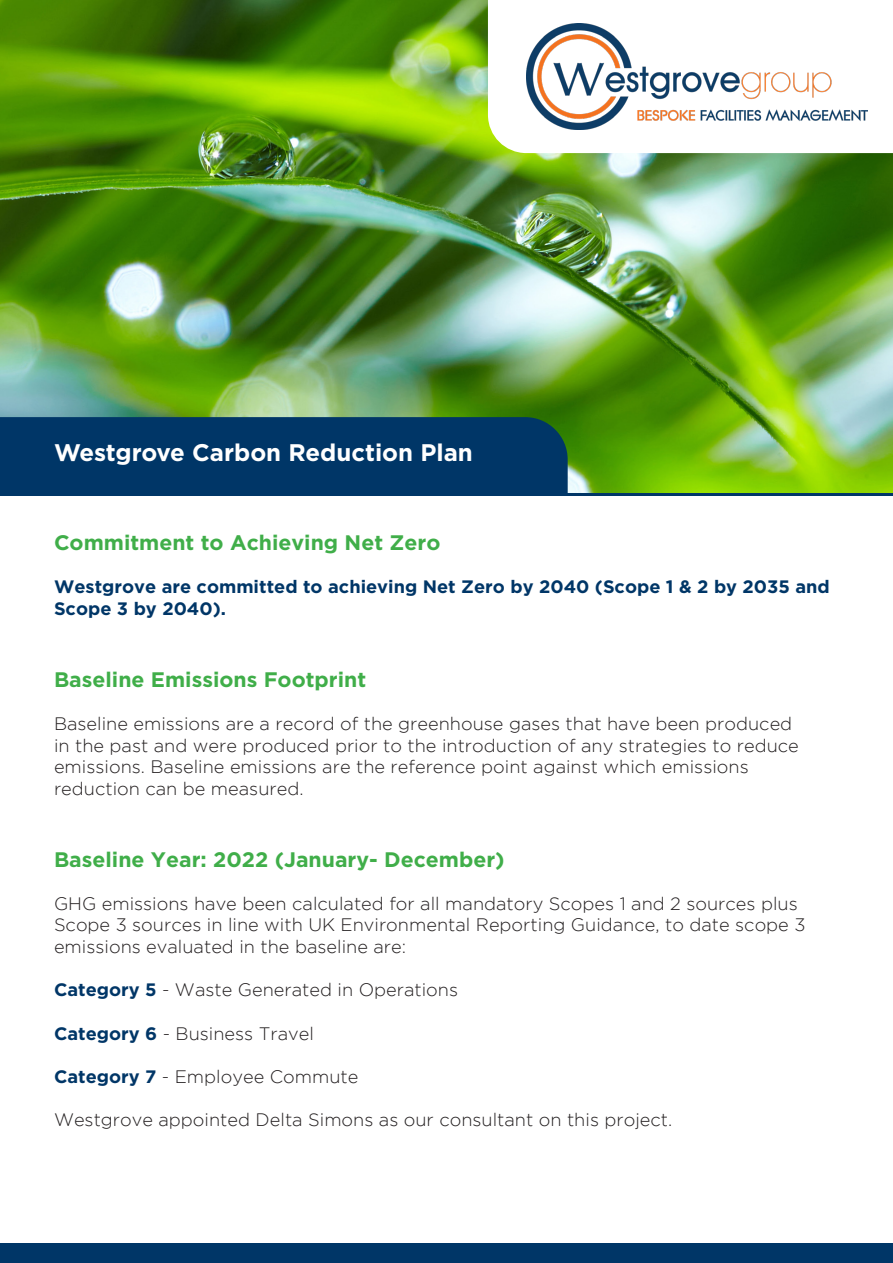
<style>
.page{position:relative;width:893px;height:1263px;background:#fff}
.page>*{position:absolute;margin:0;border:0;box-sizing:border-box;transform-origin:0 0}
.t1{font:700 24px "Gotham";color:#fff}
.t2{font:700 21px "Gotham";color:#40ae49}
.t3{font:300 18px/21.6px "Gotham";color:#231f20}
.t4{font:700 18px/21.6px "Gotham";color:#003667}
.s1{font-weight:700;color:#003667}
</style>
<div class="page">
<div style="left:0;top:1244px;width:893px;height:19px;background:#003667"></div>
<img style="left:0;top:0;width:893px;height:493px">
<div style="left:0;top:417px;width:568px;height:76px;background:#003667"></div>
<hr style="left:0;top:493px;width:893px;height:3px;background:#003667">
<svg style="left:488px;top:0;width:405px;height:153px"></svg>
<img style="left:526px;top:24px;width:341px;height:105px">
<p class="t1" style="left:54px;top:437px;width:420px">Westgrove Carbon Reduction Plan</p>
<p class="t2" style="left:54px;top:529px;width:388px">Commitment to Achieving Net Zero</p>
<p class="t4" style="left:54px;top:576px;width:777px">Westgrove are committed to achieving Net Zero by 2040 (Scope 1 &amp; 2 by 2035 and<br>Scope 3 by 2040).</p>
<p class="t2" style="left:54px;top:666px;width:314px">Baseline Emissions Footprint</p>
<p class="t3" style="left:54px;top:713px;width:746px">Baseline emissions are a record of the greenhouse gases that have been produced in the past and were produced prior to the introduction of any strategies to reduce emissions. Baseline emissions are the reference point against which emissions reduction can be measured.</p>
<p class="t2" style="left:54px;top:845px;width:452px">Baseline Year: 2022 (January- December)</p>
<p class="t3" style="left:54px;top:892px;width:753px">GHG emissions have been calculated for all mandatory Scopes 1 and 2 sources plus<br>Scope 3 sources in line with UK Environmental Reporting Guidance, to date scope 3 emissions evaluated in the baseline are:</p>
<p class="t3" style="left:54px;top:979px;width:406px"><span class="s1">Category 5</span> - Waste Generated in Operations</p>
<p class="t3" style="left:54px;top:1022px;width:261px"><span class="s1">Category 6</span> - Business Travel</p>
<p class="t3" style="left:54px;top:1065px;width:306px"><span class="s1">Category 7</span> - Employee Commute</p>
<p class="t3" style="left:54px;top:1108px;width:620px">Westgrove appointed Delta Simons as our consultant on this project.</p>
</div>
